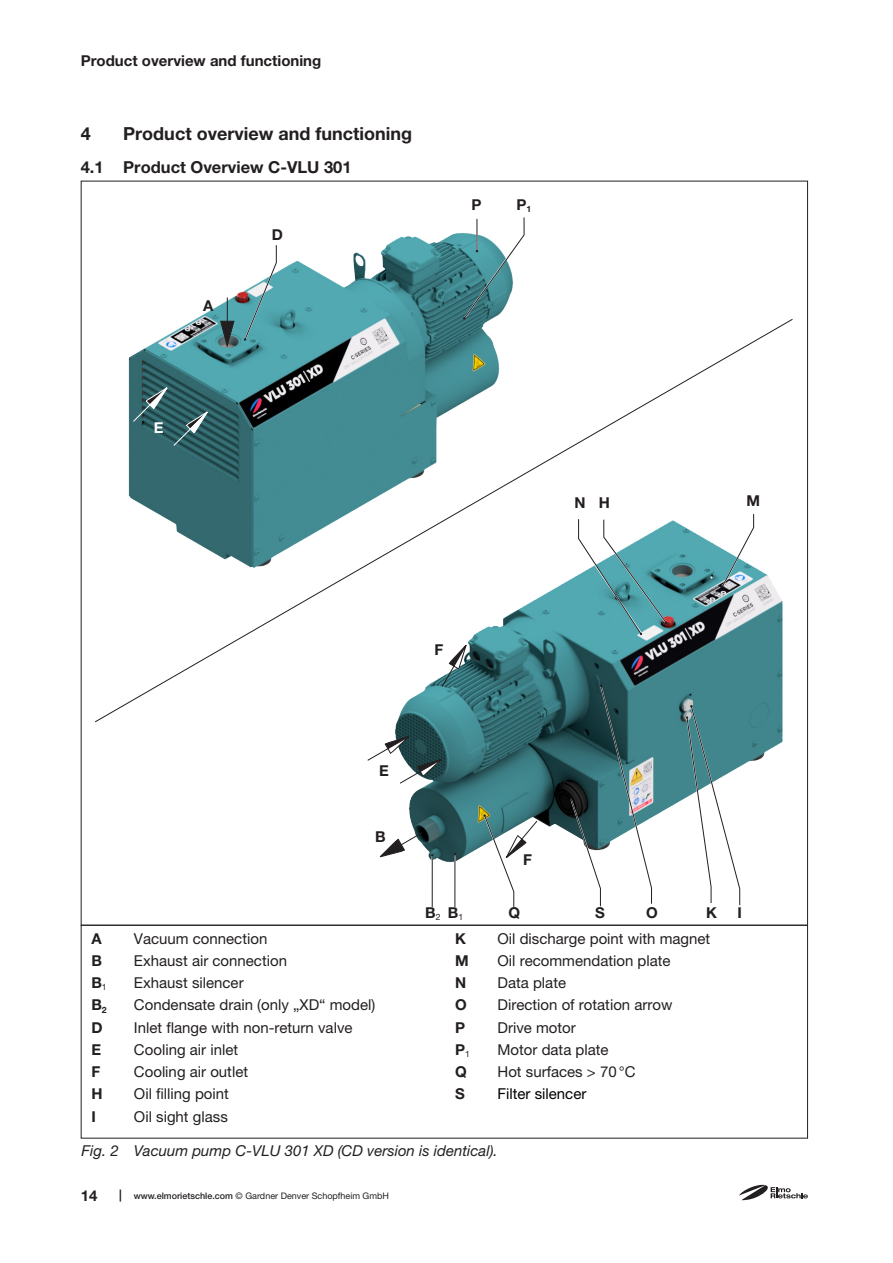
<style>
.page{position:relative;width:893px;height:1263px;background:#fff}
.page>*{position:absolute;margin:0;border:0;box-sizing:border-box;transform-origin:0 0}
.t1{font:700 18px "Helvetica Neue LT Pro";color:#231f20}
.t2{font:700 16.5px "Helvetica Neue LT Pro";color:#231f20}
.Legende_ohne{font:15px "Helvetica Neue LT Pro";color:#231f20}
.Legende_ohne-2{font:700 15px "Helvetica Neue LT Pro";color:#231f20}
.t3{font:italic 15px "Helvetica Neue LT Pro";color:#231f20}
.Legende_ohne-3{font:15px "Helvetica Neue LT Pro";color:#000}
.t4{font:700 15px "Helvetica Neue LT Pro";color:#fff}
.t5{font:9px "Helvetica Neue LT Pro";color:#231f20}
.s1{font-weight:700;font-size:12px}
.s2{font-weight:500}
</style>
<div class="page">
<svg style="left:739px;top:1184px;width:69px;height:16px"></svg>
<hr style="left:81px;top:925px;width:727px;height:1px;background:#231f20">
<img style="left:197px;top:233px;width:266px;height:85px">
<img style="left:380px;top:723px;width:403px;height:140px">
<hr style="left:454px;top:854px;width:2px;height:60px;background:#fff">
<svg style="left:220px;top:297px;width:15px;height:21px"></svg>
<svg style="left:367px;top:735px;width:77px;height:49px"></svg>
<svg style="left:379px;top:832px;width:44px;height:25px"></svg>
<svg style="left:95px;top:318px;width:698px;height:405px"></svg>
<svg style="left:243px;top:242px;width:36px;height:99px"></svg>
<svg style="left:721px;top:511px;width:35px;height:77px"></svg>
<svg style="left:685px;top:705px;width:57px;height:201px"></svg>
<svg style="left:482px;top:813px;width:56px;height:94px"></svg>
<hr style="left:431px;top:854px;width:2px;height:60px;background:#fff">
<hr style="left:432px;top:855px;width:1px;height:52px;background:#231f20">
<hr style="left:455px;top:854px;width:1px;height:53px;background:#231f20">
<svg style="left:576px;top:517px;width:92px;height:120px"></svg>
<svg style="left:569px;top:684px;width:84px;height:223px"></svg>
<svg style="left:463px;top:217px;width:62px;height:103px"></svg>
<p class="Legende_ohne-2" style="left:81px;top:51px;width:242px">Product overview and functioning</p>
<p class="t1" style="left:81px;top:123px;width:12px">4</p>
<p class="t1" style="left:123px;top:123px;width:290px">Product overview and functioning</p>
<p class="t2" style="left:81px;top:157px;width:272px">4.1 Product Overview C-VLU 301</p>
<p class="Legende_ohne-2" style="left:203px;top:296px;width:12px">A</p>
<p class="t4" style="left:154px;top:418px;width:11px">E</p>
<p class="Legende_ohne-2" style="left:272px;top:225px;width:13px">D</p>
<p class="Legende_ohne-2" style="left:472px;top:196px;width:12px">P</p>
<p class="Legende_ohne-2" style="left:516px;top:196px;width:16px">P<sub>1</sub></p>
<p class="Legende_ohne-2" style="left:574px;top:494px;width:13px">N</p>
<p class="Legende_ohne-2" style="left:599px;top:494px;width:13px">H</p>
<p class="Legende_ohne-2" style="left:746px;top:491px;width:15px">M</p>
<p class="Legende_ohne-2" style="left:435px;top:640px;width:10px">F</p>
<p class="Legende_ohne-2" style="left:379px;top:761px;width:11px">E</p>
<p class="Legende_ohne-2" style="left:375px;top:828px;width:12px">B</p>
<p class="Legende_ohne-2" style="left:91px;top:929px;width:12px">A</p>
<p class="Legende_ohne" style="left:134px;top:929px;width:135px">Vacuum connection</p>
<p class="Legende_ohne-2" style="left:91px;top:951px;width:12px">B</p>
<p class="Legende_ohne" style="left:134px;top:952px;width:155px">Exhaust air connection</p>
<p class="Legende_ohne-2" style="left:91px;top:973px;width:17px">B<sub>1</sub></p>
<p class="Legende_ohne" style="left:134px;top:974px;width:111px">Exhaust silencer</p>
<p class="Legende_ohne-2" style="left:91px;top:996px;width:17px">B<sub>2</sub></p>
<p class="Legende_ohne" style="left:134px;top:996px;width:243px">Condensate drain (only „XD“ model)</p>
<p class="Legende_ohne-2" style="left:91px;top:1018px;width:13px">D</p>
<p class="Legende_ohne" style="left:134px;top:1018px;width:220px">Inlet flange with non-return valve</p>
<p class="Legende_ohne-2" style="left:91px;top:1040px;width:11px">E</p>
<p class="Legende_ohne" style="left:134px;top:1041px;width:106px">Cooling air inlet</p>
<p class="Legende_ohne-2" style="left:91px;top:1062px;width:10px">F</p>
<p class="Legende_ohne" style="left:134px;top:1063px;width:116px">Cooling air outlet</p>
<p class="Legende_ohne-2" style="left:91px;top:1085px;width:13px">H</p>
<p class="Legende_ohne" style="left:134px;top:1085px;width:97px">Oil filling point</p>
<p class="Legende_ohne-2" style="left:91px;top:1107px;width:6px">I</p>
<p class="Legende_ohne" style="left:134px;top:1107px;width:95px">Oil sight glass</p>
<p class="Legende_ohne-2" style="left:523px;top:850px;width:10px">F</p>
<p class="Legende_ohne-2" style="left:425px;top:903px;width:17px">B<sub>2</sub></p>
<p class="Legende_ohne-2" style="left:448px;top:903px;width:17px">B<sub>1</sub></p>
<p class="Legende_ohne-2" style="left:509px;top:903px;width:13px">Q</p>
<p class="Legende_ohne-2" style="left:595px;top:903px;width:11px">S</p>
<p class="Legende_ohne-2" style="left:646px;top:903px;width:13px">O</p>
<p class="Legende_ohne-2" style="left:706px;top:903px;width:12px">K</p>
<p class="Legende_ohne-2" style="left:738px;top:903px;width:6px">I</p>
<p class="Legende_ohne-2" style="left:455px;top:929px;width:12px">K</p>
<p class="Legende_ohne" style="left:497px;top:929px;width:214px">Oil discharge point with magnet</p>
<p class="Legende_ohne-2" style="left:455px;top:951px;width:15px">M</p>
<p class="Legende_ohne" style="left:497px;top:952px;width:175px">Oil recommendation plate</p>
<p class="Legende_ohne-2" style="left:455px;top:973px;width:13px">N</p>
<p class="Legende_ohne" style="left:497px;top:974px;width:70px">Data plate</p>
<p class="Legende_ohne-2" style="left:455px;top:996px;width:13px">O</p>
<p class="Legende_ohne" style="left:497px;top:996px;width:176px">Direction of rotation arrow</p>
<p class="Legende_ohne-2" style="left:455px;top:1018px;width:12px">P</p>
<p class="Legende_ohne" style="left:497px;top:1018px;width:80px">Drive motor</p>
<p class="Legende_ohne-2" style="left:455px;top:1040px;width:16px">P<sub>1</sub></p>
<p class="Legende_ohne" style="left:497px;top:1041px;width:113px">Motor data plate</p>
<p class="Legende_ohne-2" style="left:455px;top:1062px;width:13px">Q</p>
<p class="Legende_ohne" style="left:497px;top:1063px;width:139px">Hot surfaces &gt; 70°C</p>
<p class="Legende_ohne-2" style="left:455px;top:1085px;width:11px">S</p>
<p class="Legende_ohne-3" style="left:497px;top:1085px;width:90px">Filter silencer</p>
<p class="t3" style="left:82px;top:1142px;width:418px">Fig. 2 Vacuum pump C-VLU 301 XD (CD version is identical).</p>
<p class="Legende_ohne-2" style="left:81px;top:1187px;width:18px">14</p>
<p class="t5" style="left:119px;top:1191px;width:271px"><span class="s1">|</span> <span class="s2">www.elmorietschle.com</span> © Gardner Denver Schopfheim GmbH</p>
</div>
